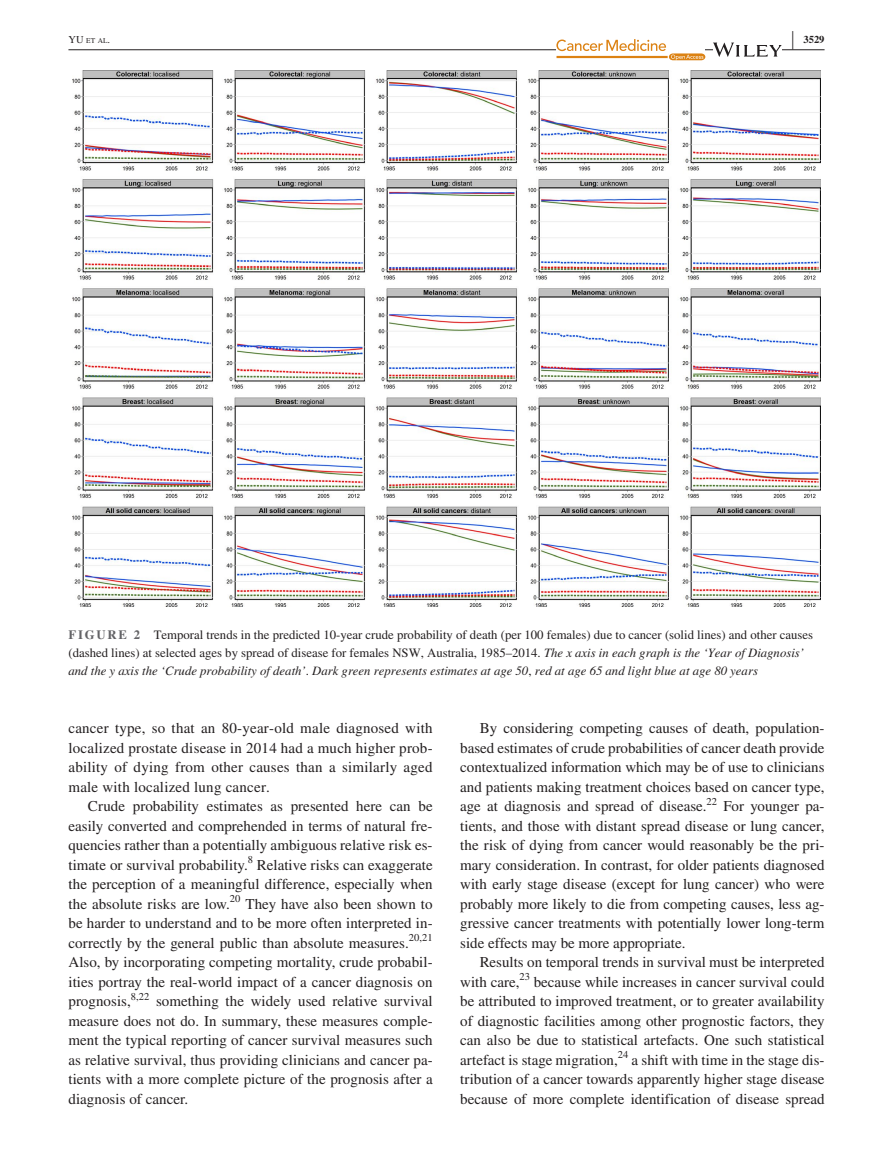
<style>
.page{position:relative;width:893px;height:1174px;background:#fff}
.page>*{position:absolute;margin:0;border:0;box-sizing:border-box;transform-origin:0 0}
.t1{font:700 25.95px "STIX";color:#231f20;scale:.36 1}
.t2{font:15px/19.5px "STIX";letter-spacing:.005em;color:#231f20;text-align:justify}
.t3{font:12.75px/18px "STIX";color:#231f20}
.t4{font:10.5px "STIX";letter-spacing:.005em;color:#231f20}
.t5{font:700 10.5px "STIX";color:#231f20}
.t6{font:7.35px "STIX";color:#231f20}
.s1{font-size:10.5px}
.s2{font-weight:700;color:#636366}
.s3{font-style:italic}
</style>
<div class="page">
<hr style="left:68px;top:49px;width:756px;height:1px;background:#231f20">
<svg style="left:556px;top:39px;width:149px;height:21px"></svg>
<svg style="left:713px;top:43px;width:69px;height:14px"></svg>
<img style="left:72px;top:70px;width:749px;height:537px">
<h1 class="t1" style="left:792px;top:25px;width:7px">|</h1>
<p class="t6" style="left:68px;top:35px;width:43px"><span class="s1">YU</span> et al<span class="s1">.</span></p>
<p class="t5" style="left:803px;top:33px;width:22px">3529</p>
<p class="t3" style="left:68px;top:626px;width:746px"><span class="s2">FIGURE 2</span> Temporal trends in the predicted 10-year crude probability of death (per 100 females) due to cancer (solid lines) and other causes (dashed lines) at selected ages by spread of disease for females NSW, Australia, 1985–2014. <span class="s3">The x axis in each graph is the ‘Year of Diagnosis’ and the y axis the ‘Crude probability of death’</span>. <span class="s3">Dark green represents estimates at age 50</span>, <span class="s3">red at age 65 and light blue at age 80 years</span></p>
<p class="t2" style="left:68px;top:719px;width:366px">cancer type, so that an 80-year-old male diagnosed with localized prostate disease in 2014 had a much higher prob&shy;ability of dying from other causes than a similarly aged male with localized lung cancer.</p>
<p class="t2" style="left:68px;top:797px;width:366px;text-indent:20px">Crude probability estimates as presented here can be easily converted and comprehended in terms of natural fre&shy;quencies rather than a potentially ambiguous relative risk es&shy;timate or survival probability.</p>
<p class="t4" style="left:248px;top:852px;width:7px">8</p>
<p class="t2" style="left:68px;top:856px;width:366px;text-indent:188px">Relative risks can exaggerate the perception of a meaningful difference, especially when the absolute risks are low.</p>
<p class="t4" style="left:230px;top:891px;width:12px">20</p>
<p class="t2" style="left:68px;top:895px;width:366px;text-indent:177px">They have also been shown to be harder to understand and to be more often interpreted in&shy;correctly by the general public than absolute measures.</p>
<p class="t4" style="left:409px;top:930px;width:25px">20,21</p>
<p class="t2" style="left:68px;top:953px;width:366px">Also, by incorporating competing mortality, crude probabil&shy;ities portray the real-world impact of a cancer diagnosis on prognosis,</p>
<p class="t4" style="left:131px;top:989px;width:20px">8,22</p>
<p class="t2" style="left:68px;top:992px;width:366px;text-indent:88px">something the widely used relative survival measure does not do. In summary, these measures comple&shy;ment the typical reporting of cancer survival measures such as relative survival, thus providing clinicians and cancer pa&shy;tients with a more complete picture of the prognosis after a diagnosis of cancer.</p>
<p class="t2" style="left:460px;top:719px;width:366px;text-indent:20px">By considering competing causes of death, population&shy;based estimates of crude probabilities of cancer death provide contextualized information which may be of use to clinicians and patients making treatment choices based on cancer type, age at diagnosis and spread of disease.<sup>22</sup> For younger pa&shy;tients, and those with distant spread disease or lung cancer, the risk of dying from cancer would reasonably be the pri&shy;mary consideration. In contrast, for older patients diagnosed with early stage disease (except for lung cancer) who were probably more likely to die from competing causes, less ag&shy;gressive cancer treatments with potentially lower long-term side effects may be more appropriate.</p>
<p class="t2" style="left:460px;top:953px;width:366px;text-indent:20px">Results on temporal trends in survival must be interpreted with care,</p>
<p class="t4" style="left:520px;top:969px;width:12px">23</p>
<p class="t2" style="left:460px;top:973px;width:366px;text-indent:73px">because while increases in cancer survival could be attributed to improved treatment, or to greater availability of diagnostic facilities among other prognostic factors, they can also be due to statistical artefacts. One such statistical artefact is stage migration,</p>
<p class="t4" style="left:618px;top:1047px;width:12px">24</p>
<p class="t2" style="left:460px;top:1051px;width:366px;text-indent:171px">a shift with time in the stage dis&shy;tribution of a cancer towards apparently higher stage disease because of more complete identification of disease spread</p>
</div>
